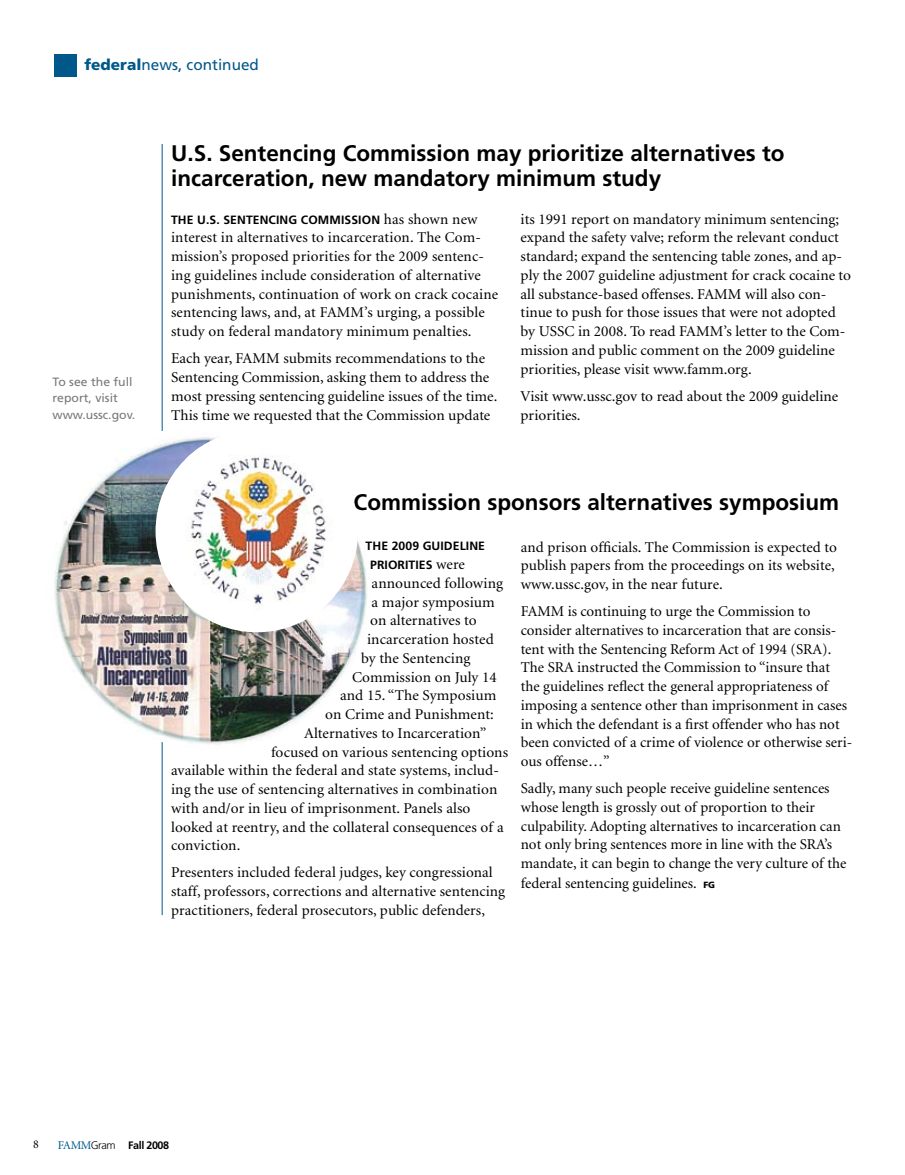
<style>
.page{position:relative;width:905px;height:1175px;background:#fff}
.page>*{position:absolute;margin:0;border:0;box-sizing:border-box;transform-origin:0 0}
.t1{font:700 22.5px/25.5px "Frutiger";color:#000}
.t2{font:15.3px "Frutiger";color:#00588a}
.t3{font:15px/18.8px "Minion";color:#000}
.t4{font:700 12px/18.8px "Frutiger";letter-spacing:.005em;color:#000}
.t5{font:12px/16.5px "Frutiger";color:#77787b}
.t6{font:11.85px "Minion";color:#000}
.t7{font:700 10.8px "Frutiger";letter-spacing:-.04em;color:#000}
.s1{font-weight:900}
.s2{font-family:"Frutiger";font-weight:700;font-size:12px}
.s3{font-family:"Frutiger";font-weight:900;font-size:9px}
.s4{font-family:"Minion";font-weight:400;font-size:12px;color:#00588a}
.s5{font-weight:300;font-size:10.95px}
</style>
<div class="page">
<div style="left:54px;top:54px;width:22px;height:22px;background:#00588a"></div>
<hr style="left:162px;top:144px;width:1px;height:771px;background:#00588a">
<img style="left:54px;top:431px;width:313px;height:319px">
<div style="left:155px;top:430px;width:203px;height:202px;background:#fff;border-radius:50%"></div>
<img style="left:185px;top:447px;width:150px;height:166px">
<p class="t2" style="left:84px;top:56px;width:176px"><span class="s1">federal</span>news, continued</p>
<p class="t5" style="left:52px;top:373px;width:84px">To see the full report, visit www.ussc.gov.</p>
<h1 class="t1" style="left:171px;top:140px;width:615px">U.S. Sentencing Commission may prioritize alternatives to incarceration, new mandatory minimum study</h1>
<p class="t3" style="left:171px;top:210px;width:328px;text-indent:191px"><span class="s2">on</span> has shown new interest in alternatives to incarceration. The Com&shy;mission’s proposed priorities for the 2009 sentenc&shy;ing guidelines include consideration of alternative punishments, continuation of work on crack cocaine sentencing laws, and, at FAMM’s urging, a possible study on federal mandatory minimum penalties.</p>
<p class="t3" style="left:171px;top:349px;width:328px">Each year, FAMM submits recommendations to the Sentencing Commission, asking them to address the most pressing sentencing guideline issues of the time.<br>This time we requested that the Commission update</p>
<p class="t4" style="left:171px;top:210px;width:68px">The U.S. Sentencing</p>
<p class="t4" style="left:301px;top:210px;width:26px">Commissi</p>
<p class="t3" style="left:520px;top:210px;width:332px">its 1991 report on mandatory minimum sentencing; expand the safety valve; reform the relevant conduct standard; expand the sentencing table zones, and ap&shy;ply the 2007 guideline adjustment for crack cocaine to all substance-based offenses. FAMM will also con&shy;tinue to push for those issues that were not adopted by USSC in 2008. To read FAMM’s letter to the Com&shy;mission and public comment on the 2009 guideline priorities, please visit www.famm.org.</p>
<p class="t3" style="left:520px;top:387px;width:319px">Visit www.ussc.gov to read about the 2009 guideline priorities.</p>
<h1 class="t1" style="left:353px;top:489px;width:487px">Commission sponsors alternatives symposium</h1>
<p class="t3" style="left:520px;top:538px;width:318px">and prison officials. The Commission is expected to publish papers from the proceedings on its website, www.ussc.gov, in the near future.</p>
<p class="t3" style="left:520px;top:602px;width:333px">FAMM is continuing to urge the Commission to consider alternatives to incarceration that are consis&shy;tent with the Sentencing Reform Act of 1994 (SRA).<br>The SRA instructed the Commission to “insure that the guidelines reflect the general appropriateness of imposing a sentence other than imprisonment in cases in which the defendant is a first offender who has not been convicted of a crime of violence or otherwise seri&shy;ous offense…”</p>
<p class="t3" style="left:520px;top:779px;width:327px">Sadly, many such people receive guideline sentences whose length is grossly out of proportion to their culpability. Adopting alternatives to incarceration can not only bring sentences more in line with the SRA’s mandate, it can begin to change the very culture of the federal sentencing guidelines. <span class="s3">FG</span></p>
<p class="t4" style="left:370px;top:536px;width:61px;text-indent:-5px">The 2009 guideline priorities</p>
<p class="t3" style="left:436px;top:555px;width:30px">were</p>
<p class="t3" style="left:371px;top:574px;width:133px">announced following</p>
<p class="t3" style="left:371px;top:593px;width:125px">a major symposium</p>
<p class="t3" style="left:370px;top:611px;width:108px">on alternatives to</p>
<p class="t3" style="left:367px;top:630px;width:128px">incarceration hosted</p>
<p class="t3" style="left:361px;top:649px;width:111px">by the Sentencing</p>
<p class="t3" style="left:352px;top:668px;width:146px">Commission on July 14</p>
<p class="t3" style="left:340px;top:686px;width:158px">and 15. “The Symposium</p>
<p class="t3" style="left:325px;top:705px;width:170px">on Crime and Punishment:</p>
<p class="t3" style="left:304px;top:724px;width:184px">Alternatives to Incarceration”</p>
<p class="t3" style="left:271px;top:743px;width:238px">focused on various sentencing options</p>
<p class="t3" style="left:171px;top:761px;width:329px">available within the federal and state systems, includ-</p>
<p class="t3" style="left:171px;top:780px;width:328px">ing the use of sentencing alternatives in combination</p>
<p class="t3" style="left:171px;top:799px;width:301px">with and/or in lieu of imprisonment. Panels also</p>
<p class="t3" style="left:171px;top:818px;width:334px">looked at reentry, and the collateral consequences of a</p>
<p class="t3" style="left:171px;top:836px;width:71px">conviction.</p>
<p class="t3" style="left:171px;top:863px;width:335px">Presenters included federal judges, key congressional staff, professors, corrections and alternative sentencing practitioners, federal prosecutors, public defenders,</p>
<p class="t6" style="left:33px;top:1138px;width:7px">8</p>
<p class="t7" style="left:58px;top:1138px;width:113px"><span class="s4">FAMM</span><span class="s5">Gram</span> Fall 2008</p>
</div>
